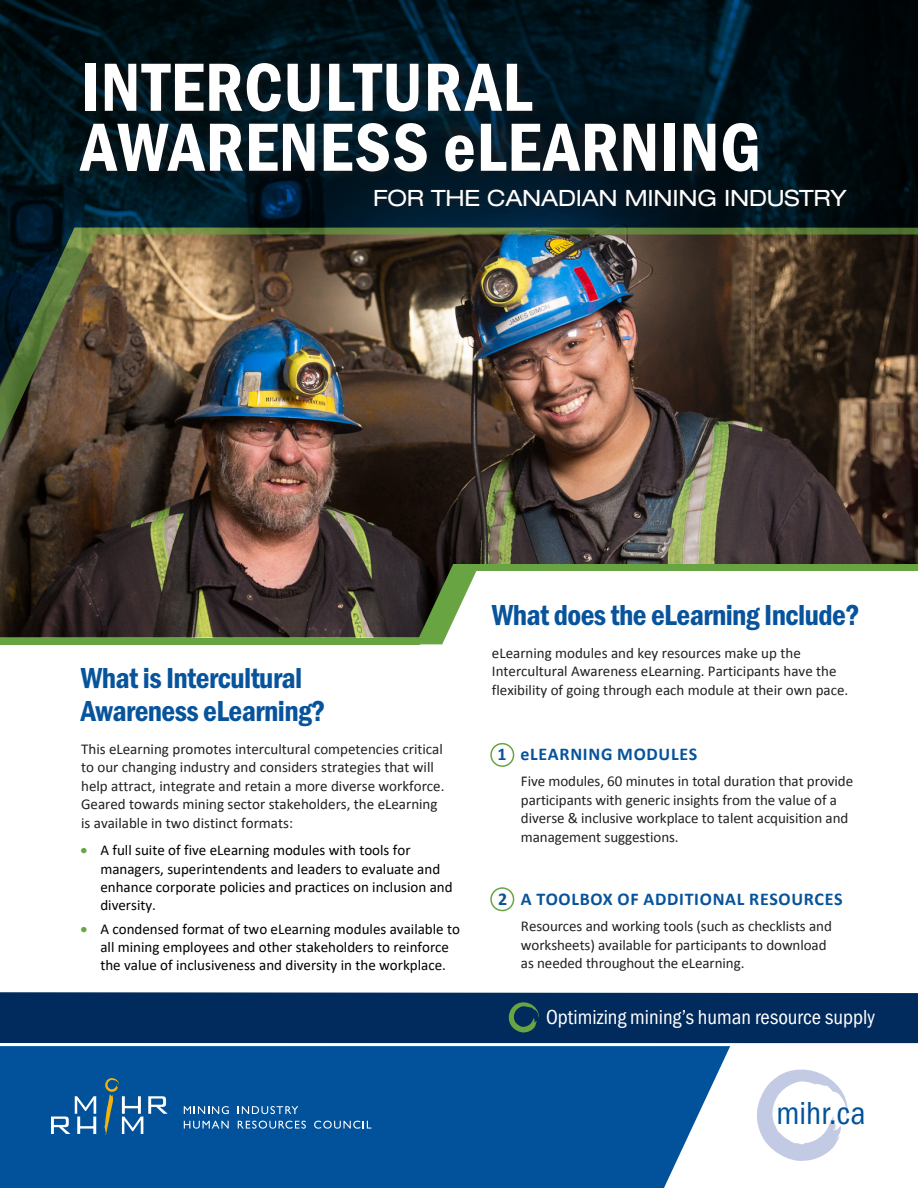
<style>
.page{position:relative;width:918px;height:1188px;background:#fff}
.page>*{position:absolute;margin:0;border:0;box-sizing:border-box;transform-origin:0 0}
.t1{font:70.5px/60px "Franklin Gothic URW Con Dem";letter-spacing:.01em;color:#fff}
.t2{font:33px "Franklin Gothic URW Con Boo";color:#01529b}
.t3{font:30px/33px "Franklin Gothic URW Con Dem";letter-spacing:-.02em;color:#07549c}
.t4{font:expanded 22.5px "Helvetica Neue LT Std";letter-spacing:-.01em;color:#fff}
.t5{font:21px "Franklin Gothic URW Con Boo";color:#fff}
.t6{font:700 18px "Calibri";letter-spacing:.04em;color:#07539b}
.t7{font:15px/18.5px "Calibri";color:#231f20}
.t8{font:15px/18.5px "Calibri";color:#000}
.s1{color:#69a544}
</style>
<div class="page">
<img style="left:0;top:459px;width:918px;height:179px">
<svg style="left:0;top:0;width:918px;height:228px;background:#001119"></svg>
<div style="left:369px;top:184px;width:487px;height:33px;background:#231f20;opacity:.5"></div>
<div style="left:75px;top:58px;width:644px;height:125px;background:#231f20;opacity:.5"></div>
<div style="left:490px;top:743px;width:24px;height:24px;border:2px solid #69a442;border-radius:50%"></div>
<div style="left:490px;top:887px;width:24px;height:24px;border:2px solid #69a442;border-radius:50%"></div>
<div style="left:0;top:1046px;width:918px;height:142px;background:#01529b"></div>
<div style="left:0;top:992px;width:918px;height:51px;background:#002b5c"></div>
<svg style="left:507px;top:998px;width:32px;height:35px"></svg>
<svg style="left:664px;top:1046px;width:254px;height:142px;background:#d9e4ef"></svg>
<svg style="left:104px;top:1078px;width:64px;height:57px"></svg>
<svg style="left:51px;top:1096px;width:45px;height:38px"></svg>
<svg style="left:184px;top:1106px;width:45px;height:8px"></svg>
<svg style="left:238px;top:1106px;width:60px;height:8px"></svg>
<svg style="left:184px;top:1121px;width:45px;height:8px"></svg>
<svg style="left:238px;top:1121px;width:68px;height:8px"></svg>
<svg style="left:314px;top:1121px;width:57px;height:8px"></svg>
<img style="left:0;top:228px;width:918px;height:231px">
<svg style="left:416px;top:564px;width:62px;height:80px"></svg>
<div style="left:453px;top:564px;width:465px;height:7px;background:#69a442"></div>
<div style="left:0;top:638px;width:420px;height:6px;background:#69a442"></div>
<p class="t1" style="left:81px;top:54px;width:682px">INTERCULTURAL<br>AWARENESS eLEARNING</p>
<p class="t4" style="left:373px;top:184px;width:475px">FOR THE CANADIAN MINING INDUSTRY</p>
<h1 class="t3" style="left:81px;top:660px;width:246px">What is Intercultural<br>Awareness eLearning?</h1>
<h1 class="t7" style="left:81px;top:739px;width:365px">This eLearning promotes intercultural competencies critical to our changing industry and considers strategies that will help attract, integrate and retain a more diverse workforce.<br>Geared towards mining sector stakeholders, the eLearning is available in two distinct formats:</h1>
<p class="t8" style="left:100px;top:841px;width:354px;text-indent:-20px"><span class="s1">•</span> A full suite of five eLearning modules with tools for managers, superintendents and leaders to evaluate and enhance corporate policies and practices on inclusion and diversity.</p>
<p class="t8" style="left:80px;top:920px;width:381px;line-height:18px;text-align:center"><span class="s1">•</span> A condensed format of two eLearning modules available to all mining employees and other stakeholders to reinforce<br>the value of inclusiveness and diversity in the workplace.</p>
<h1 class="t3" style="left:492px;top:597px;width:369px">What does the eLearning Include?</h1>
<h1 class="t7" style="left:492px;top:643px;width:358px">eLearning modules and key resources make up the<br>Intercultural Awareness eLearning. Participants have the flexibility of going through each module at their own pace.</h1>
<h1 class="t6" style="left:497px;top:742px;width:201px">1 eLEARNING MODULES</h1>
<h1 class="t7" style="left:521px;top:772px;width:334px">Five modules, 60 minutes in total duration that provide participants with generic insights from the value of a diverse &amp; inclusive workplace to talent acquisition and management suggestions.</h1>
<h1 class="t6" style="left:498px;top:887px;width:346px">2 A TOOLBOX OF ADDITIONAL RESOURCES</h1>
<h1 class="t7" style="left:521px;top:917px;width:312px">Resources and working tools (such as checklists and worksheets) available for participants to download as needed throughout the eLearning.</h1>
<h2 class="t5" style="left:546px;top:1004px;width:331px">Optimizing mining’s human resource supply</h2>
<h2 class="t2" style="left:776px;top:1093px;width:91px">mihr.ca</h2>
</div>
